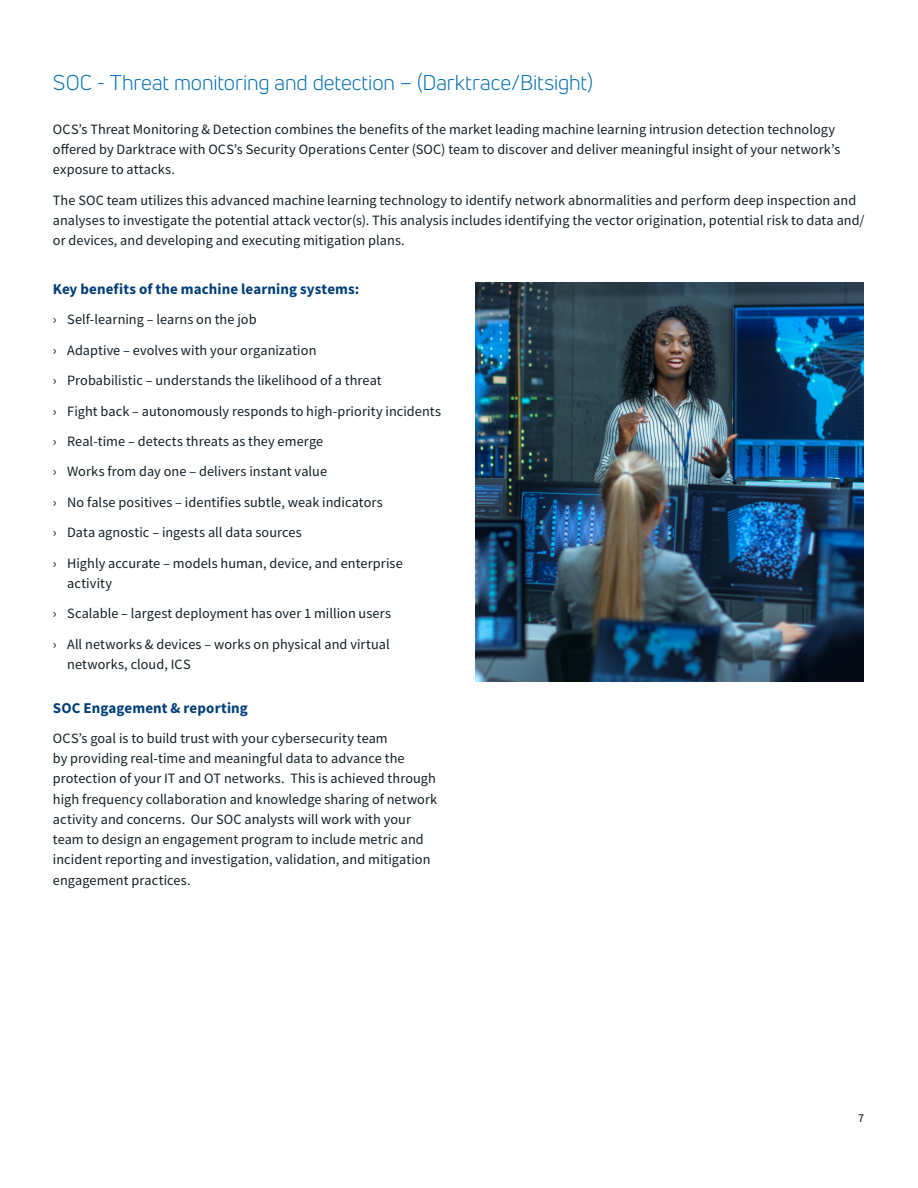
<style>
.page{position:relative;width:918px;height:1188px;background:#fff}
.page>*{position:absolute;margin:0;border:0;box-sizing:border-box;transform-origin:0 0}
.t1{font:21px "Uni Neue";letter-spacing:-.005em;color:#006eb2}
.t2{font:700 15px "Source Sans Pro";letter-spacing:.005em;color:#003f77}
.t3{font:14.25px/20.2px "Source Sans Pro";letter-spacing:.005em;color:#121d25}
.t4{font:12px "Source Sans Pro";color:#000}
</style>
<div class="page">
<img style="left:476px;top:283px;width:387px;height:398px">
<h1 class="t1" style="left:53px;top:70px;width:542px">SOC - Threat monitoring and detection – (Darktrace/Bitsight)</h1>
<p class="t3" style="left:53px;top:119px;width:789px">OCS’s Threat Monitoring &amp; Detection combines the benefits of the market leading machine learning intrusion detection technology offered by Darktrace with OCS’s Security Operations Center (SOC) team to discover and deliver meaningful insight of your network’s exposure to attacks.</p>
<p class="t3" style="left:53px;top:190px;width:813px">The SOC team utilizes this advanced machine learning technology to identify network abnormalities and perform deep inspection and analyses to investigate the potential attack vector(s). This analysis includes identifying the vector origination, potential risk to data and/ or devices, and developing and executing mitigation plans.</p>
<p class="t2" style="left:53px;top:279px;width:308px">Key benefits of the machine learning systems:</p>
<p class="t3" style="left:53px;top:304px;width:390px;line-height:30.5px">› Self-learning – learns on the job<br>› Adaptive – evolves with your organization<br>› Probabilistic – understands the likelihood of a threat<br>› Fight back – autonomously responds to high-priority incidents › Real-time – detects threats as they emerge<br>› Works from day one – delivers instant value<br>› No false positives – identifies subtle, weak indicators<br>› Data agnostic – ingests all data sources<br>› Highly accurate – models human, device, and enterprise</p>
<p class="t3" style="left:53px;top:568px;width:340px;line-height:30.5px;text-indent:14px">activity<br>› Scalable – largest deployment has over 1 million users › All networks &amp; devices – works on physical and virtual</p>
<p class="t3" style="left:67px;top:654px;width:125px">networks, cloud, ICS</p>
<p class="t2" style="left:53px;top:697px;width:197px">SOC Engagement &amp; reporting</p>
<p class="t3" style="left:53px;top:728px;width:386px">OCS’s goal is to build trust with your cybersecurity team<br>by providing real-time and meaningful data to advance the protection of your IT and OT networks. This is achieved through high frequency collaboration and knowledge sharing of network activity and concerns. Our SOC analysts will work with your team to design an engagement program to include metric and incident reporting and investigation, validation, and mitigation engagement practices.</p>
<p class="t4" style="left:858px;top:1110px;width:7px">7</p>
</div>
